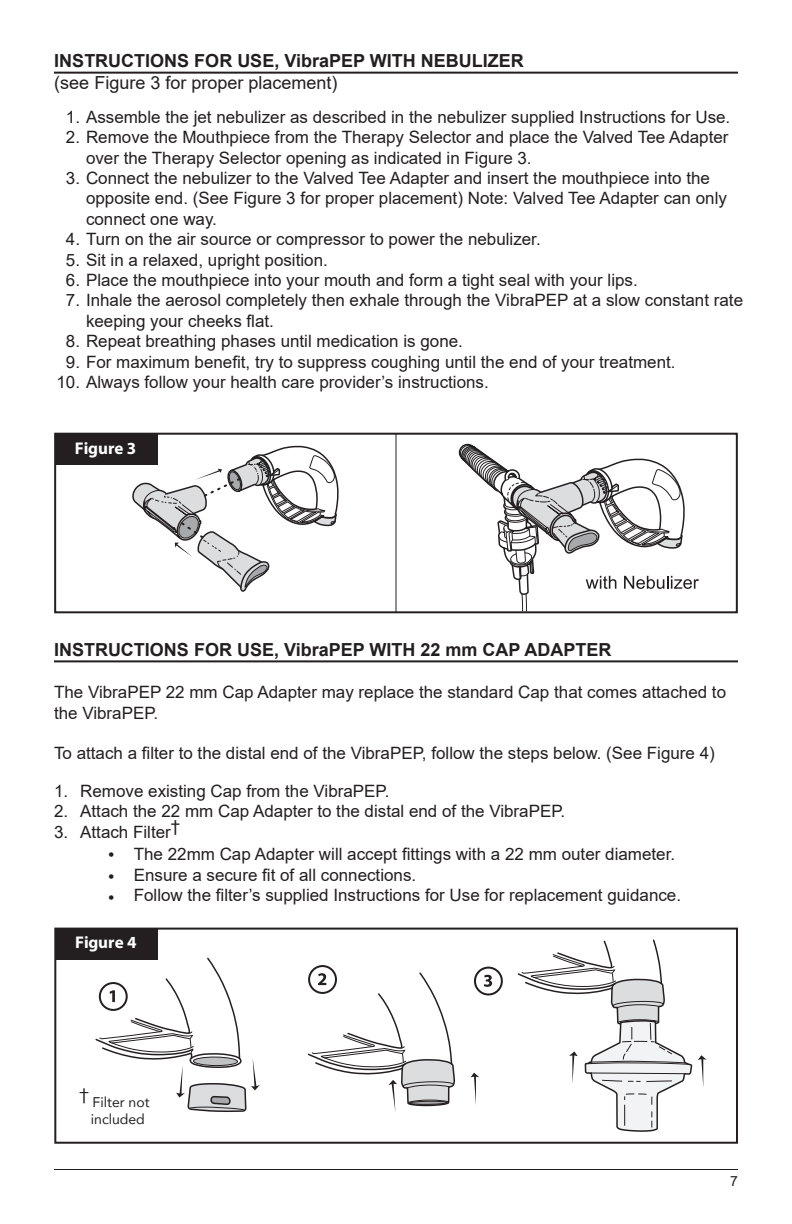
<style>
.page{position:relative;width:792px;height:1224px;background:#fff}
.page>*{position:absolute;margin:0;border:0;box-sizing:border-box;transform-origin:0 0}
.t1{font:700 18px "Arial";color:#231f20}
.t2{font:18px "Arial";color:#231f20}
.t3{font:17px/20.4px "Arial";color:#231f20}
.t4{font:700 17px "Myriad Pro";color:#fff}
.t5{font:14px/16.8px "Avenir";color:#231f20;text-align:center}
.t6{font:14px "Arial";color:#231f20}
</style>
<div class="page">
<hr style="left:54px;top:72px;width:684px;height:2px;background:#231f20">
<hr style="left:54px;top:660px;width:684px;height:2px;background:#231f20">
<hr style="left:54px;top:1169px;width:684px;height:1px;background:#231f20">
<div style="left:54px;top:433px;width:684px;height:180px;border:2px solid #231f20"></div>
<div style="left:55px;top:434px;width:102px;height:31px;background:#231f20"></div>
<svg style="left:132px;top:445px;width:207px;height:147px"></svg>
<hr style="left:396px;top:433px;width:1px;height:179px;background:#231f20">
<svg style="left:458px;top:443px;width:241px;height:220px"></svg>
<div style="left:54px;top:928px;width:684px;height:216px;border:2px solid #231f20"></div>
<div style="left:55px;top:929px;width:102px;height:31px;background:#231f20"></div>
<div style="left:474px;top:967px;width:29px;height:28px;border:2px solid #231f20;border-radius:50%"></div>
<svg style="left:484px;top:975px;width:8px;height:12px"></svg>
<div style="left:308px;top:965px;width:29px;height:29px;border:2px solid #231f20;border-radius:50%"></div>
<svg style="left:471px;top:1073px;width:8px;height:32px"></svg>
<svg style="left:307px;top:971px;width:149px;height:173px"></svg>
<svg style="left:698px;top:1055px;width:9px;height:32px"></svg>
<svg style="left:584px;top:569px;width:109px;height:575px"></svg>
<svg style="left:517px;top:938px;width:174px;height:193px"></svg>
<svg style="left:94px;top:956px;width:166px;height:188px"></svg>
<p class="t1" style="left:54px;top:48px;width:471px">INSTRUCTIONS FOR USE, VibraPEP WITH NEBULIZER</p>
<p class="t2" style="left:54px;top:70px;width:285px">(see Figure 3 for proper placement)</p>
<p class="t3" style="left:66px;top:107px;width:666px">1. Assemble the jet nebulizer as described in the nebulizer supplied Instructions for Use.</p>
<p class="t3" style="left:86px;top:127px;width:644px;text-indent:-20px">2. Remove the Mouthpiece from the Therapy Selector and place the Valved Tee Adapter over the Therapy Selector opening as indicated in Figure 3.</p>
<p class="t3" style="left:86px;top:168px;width:643px;text-indent:-20px">3. Connect the nebulizer to the Valved Tee Adapter and insert the mouthpiece into the opposite end. (See Figure 3 for proper placement) Note: Valved Tee Adapter can only connect one way.</p>
<p class="t3" style="left:66px;top:229px;width:476px">4. Turn on the air source or compressor to power the nebulizer.</p>
<p class="t3" style="left:66px;top:249px;width:263px">5. Sit in a relaxed, upright position.</p>
<p class="t3" style="left:66px;top:270px;width:573px">6. Place the mouthpiece into your mouth and form a tight seal with your lips.</p>
<p class="t3" style="left:86px;top:290px;width:659px;text-indent:-20px">7. Inhale the aerosol completely then exhale through the VibraPEP at a slow constant rate keeping your cheeks flat.</p>
<p class="t3" style="left:66px;top:331px;width:399px">8. Repeat breathing phases until medication is gone.</p>
<p class="t3" style="left:66px;top:351px;width:611px">9. For maximum benefit, try to suppress coughing until the end of your treatment.</p>
<p class="t3" style="left:56px;top:372px;width:434px">10. Always follow your health care provider’s instructions.</p>
<p class="t4" style="left:75px;top:437px;width:63px">Figure 3</p>
<p class="t1" style="left:54px;top:637px;width:559px">INSTRUCTIONS FOR USE, VibraPEP WITH 22 mm CAP ADAPTER</p>
<p class="t3" style="left:54px;top:682px;width:674px">The VibraPEP 22 mm Cap Adapter may replace the standard Cap that comes attached to the VibraPEP.</p>
<p class="t3" style="left:54px;top:743px;width:662px">To attach a filter to the distal end of the VibraPEP, follow the steps below. (See Figure 4)</p>
<p class="t3" style="left:54px;top:781px;width:16px">1.</p>
<p class="t3" style="left:54px;top:801px;width:16px">2.</p>
<p class="t3" style="left:54px;top:821px;width:16px">3.</p>
<p class="t3" style="left:80px;top:781px;width:311px">Remove existing Cap from the VibraPEP.</p>
<p class="t3" style="left:80px;top:801px;width:487px">Attach the 22 mm Cap Adapter to the distal end of the VibraPEP.</p>
<p class="t3" style="left:80px;top:821px;width:102px">Attach Filter†</p>
<p class="t2" style="left:108px;top:842px;width:8px">•</p>
<p class="t2" style="left:108px;top:864px;width:8px">•</p>
<p class="t2" style="left:108px;top:886px;width:8px">•</p>
<p class="t3" style="left:134px;top:844px;width:543px">The 22mm Cap Adapter will accept fittings with a 22 mm outer diameter.</p>
<p class="t3" style="left:134px;top:865px;width:284px">Ensure a secure fit of all connections.</p>
<p class="t3" style="left:134px;top:885px;width:549px">Follow the filter’s supplied Instructions for Use for replacement guidance.</p>
<p class="t4" style="left:75px;top:932px;width:63px">Figure 4</p>
<p class="t5" style="left:79px;top:1093px;width:72px"><sup>†</sup> Filter not included</p>
<p class="t6" style="left:730px;top:1172px;width:9px">7</p>
</div>
